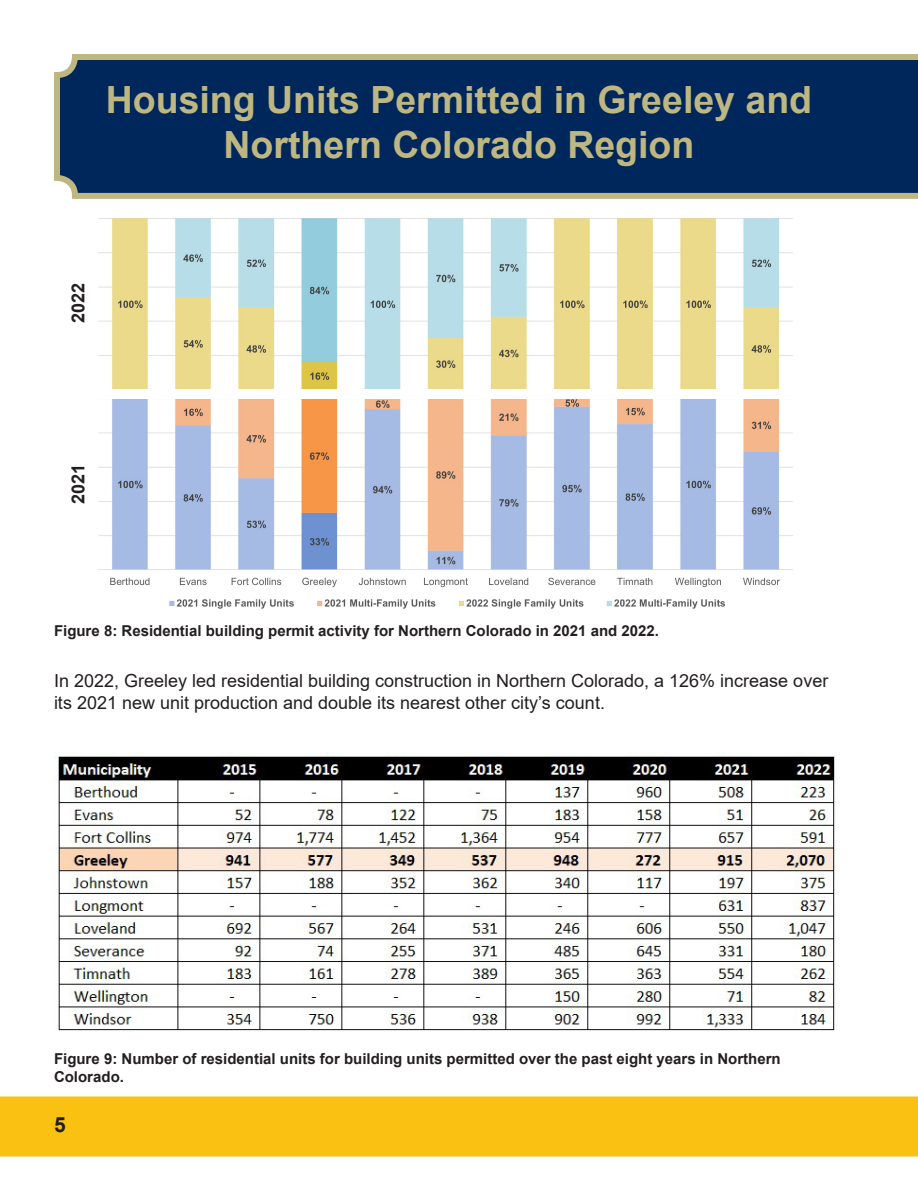
<style>
.page{position:relative;width:918px;height:1188px;background:#fff}
.page>*{position:absolute;margin:0;border:0;box-sizing:border-box;transform-origin:0 0}
.t1{font:700 37.5px/45px "Arial";color:#bfb782;text-align:center}
.t2{font:700 21px "Arial";color:#231f20}
.t3{font:18px/21.6px "Arial";color:#231f20}
.t4{font:700 18px "Arial";color:#231f20}
.t5{font:700 15px/18px "Arial";color:#231f20}
</style>
<div class="page">
<svg style="left:54px;top:54px;width:864px;height:145px;background:#12345f"></svg>
<div style="left:0;top:1096px;width:918px;height:60px;background:#fbc112"></div>
<img style="left:98px;top:399px;width:695px;height:210px">
<img style="left:54px;top:752px;width:783px;height:279px">
<img style="left:98px;top:218px;width:695px;height:170px">
<p class="t1" style="left:106px;top:78px;width:708px">Housing Units Permitted in Greeley and<br>Northern Colorado Region</p>
<p class="t4" style="left:65px;top:323px;width:42px;rotate:-90deg">2022</p>
<p class="t4" style="left:65px;top:504px;width:42px;rotate:-90deg">2021</p>
<p class="t5" style="left:54px;top:622px;width:607px">Figure 8: Residential building permit activity for Northern Colorado in 2021 and 2022.</p>
<p class="t3" style="left:54px;top:670px;width:776px">In 2022, Greeley led residential building construction in Northern Colorado, a 126% increase over its 2021 new unit production and double its nearest other city’s count.</p>
<p class="t5" style="left:54px;top:1050px;width:728px">Figure 9: Number of residential units for building units permitted over the past eight years in Northern<br>Colorado.</p>
<p class="t2" style="left:54px;top:1110px;width:13px">5</p>
</div>
